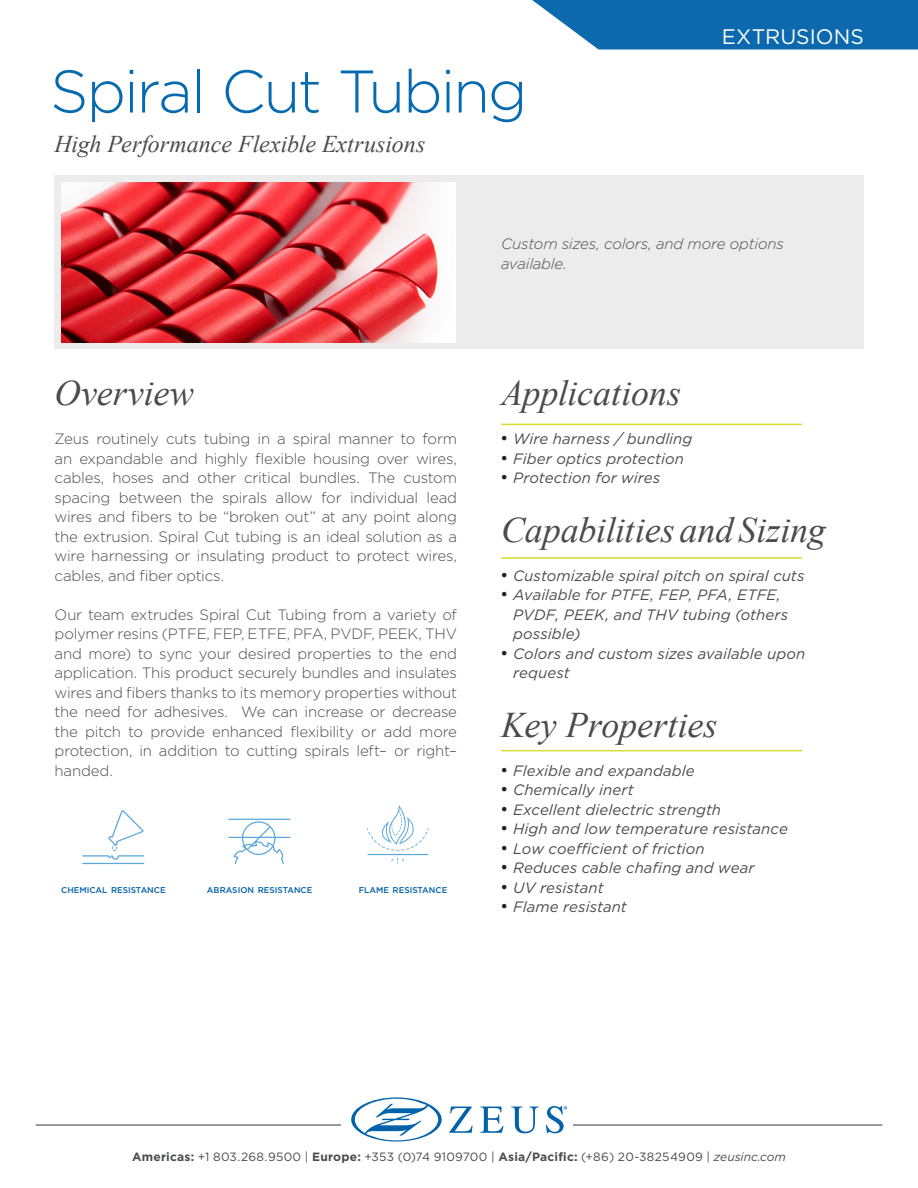
<style>
.page{position:relative;width:918px;height:1188px;background:#fff}
.page>*{position:absolute;margin:0;border:0;box-sizing:border-box;transform-origin:0 0}
.t1{font:300 60px "Gotham";letter-spacing:-.035em;color:#066ab1}
.t2{font:italic 36px "Times New Roman";letter-spacing:-.005em;color:#4a4b4b}
.t3{font:italic 24px "Times New Roman";letter-spacing:-.005em;color:#4a4b4b}
.t4{font:21px "Gotham";color:#fff}
.t5{font:300 15px/19.5px "Gotham";letter-spacing:-.015em;color:#4a4b4b;text-align:justify}
.t6{font:italic 15px/19.5px "Gotham";letter-spacing:.005em;color:#4a4b4b}
.t7{font:italic 300 15px/19.5px "Gotham";letter-spacing:-.01em;color:#4a4b4b}
.t8{font:12px "Gotham";letter-spacing:.025em;color:#4a4b4b}
.t9{font:500 8.4px "Gotham";color:#0161aa}
.s1{font-family:"Times New Roman";font-style:normal;font-size:18px;color:#231f20}
.s2{font-weight:700;color:#4b4c4c}
.s3{font-style:italic}
</style>
<div class="page">
<hr style="left:36px;top:1124px;width:846px;height:2px;background:#797a78">
<div style="left:341px;top:1101px;width:232px;height:35px;background:#fff"></div>
<svg style="left:449px;top:1107px;width:24px;height:26px"></svg>
<svg style="left:480px;top:1107px;width:24px;height:26px"></svg>
<svg style="left:511px;top:1107px;width:28px;height:26px"></svg>
<svg style="left:351px;top:1097px;width:91px;height:45px"></svg>
<svg style="left:546px;top:1106px;width:21px;height:27px"></svg>
<svg style="left:82px;top:810px;width:62px;height:54px"></svg>
<svg style="left:228px;top:819px;width:62px;height:45px"></svg>
<svg style="left:367px;top:805px;width:62px;height:59px"></svg>
<div style="left:55px;top:176px;width:809px;height:173px;background:#ebeceb"></div>
<hr style="left:501px;top:424px;width:301px;height:1px;background:#d5df30">
<hr style="left:501px;top:557px;width:301px;height:2px;background:#d5df30">
<hr style="left:501px;top:750px;width:301px;height:1px;background:#d5df30">
<img style="left:62px;top:182px;width:390px;height:161px">
<svg style="left:532px;top:0;width:386px;height:50px;background:#2477b5"></svg>
<p class="t1" style="left:50px;top:53px;width:479px">Spiral Cut Tubing</p>
<p class="t3" style="left:55px;top:127px;width:372px">High Performance Flexible Extrusions</p>
<p class="t4" style="left:722px;top:23px;width:144px">EXTRUSIONS</p>
<p class="t7" style="left:501px;top:234px;width:284px">Custom sizes, colors, and more options available.</p>
<p class="t2" style="left:55px;top:368px;width:141px">Overview</p>
<p class="t2" style="left:501px;top:368px;width:181px">Applications</p>
<p class="t5" style="left:55px;top:429px;width:404px">Zeus routinely cuts tubing in a spiral manner to form an expandable and highly flexible housing over wires, cables, hoses and other critical bundles. The custom spacing between the spirals allow for individual lead wires and fibers to be “broken out” at any point along the extrusion. Spiral Cut tubing is an ideal solution as a wire harnessing or insulating product to protect wires, cables, and fiber optics.</p>
<p class="t5" style="left:55px;top:604px;width:404px">Our team extrudes Spiral Cut Tubing from a variety of polymer resins (PTFE, FEP, ETFE, PFA, PVDF, PEEK, THV and more) to sync your desired properties to the end application. This product securely bundles and insulates wires and fibers thanks to its memory properties without the need for adhesives. We can increase or decrease the pitch to provide enhanced flexibility or add more protection, in addition to cutting spirals left– or right– handed.</p>
<p class="t9" style="left:61px;top:884px;width:106px">CHEMICAL RESISTANCE</p>
<p class="t9" style="left:207px;top:884px;width:107px">ABRASION RESISTANCE</p>
<p class="t9" style="left:359px;top:884px;width:90px">FLAME RESISTANCE</p>
<p class="t6" style="left:501px;top:429px;width:193px"><span class="s1">•</span> Wire harness / bundling</p>
<p class="t6" style="left:501px;top:448px;width:184px"><span class="s1">•</span> Fiber optics protection</p>
<p class="t6" style="left:501px;top:468px;width:161px"><span class="s1">•</span> Protection for wires</p>
<p class="t2" style="left:501px;top:505px;width:326px">Capabilities and Sizing</p>
<p class="t6" style="left:501px;top:565px;width:305px"><span class="s1">•</span> Customizable spiral pitch on spiral cuts</p>
<p class="t6" style="left:513px;top:585px;width:277px;text-indent:-12px"><span class="s1">•</span> Available for PTFE, FEP, PFA, ETFE,<br>PVDF, PEEK, and THV tubing (others possible)</p>
<p class="t6" style="left:513px;top:643px;width:294px;text-indent:-12px"><span class="s1">•</span> Colors and custom sizes available upon request</p>
<p class="t2" style="left:501px;top:700px;width:218px">Key Properties</p>
<p class="t6" style="left:501px;top:760px;width:195px"><span class="s1">•</span> Flexible and expandable</p>
<p class="t6" style="left:501px;top:780px;width:134px"><span class="s1">•</span> Chemically inert</p>
<p class="t6" style="left:501px;top:799px;width:222px"><span class="s1">•</span> Excellent dielectric strength</p>
<p class="t6" style="left:501px;top:819px;width:288px"><span class="s1">•</span> High and low temperature resistance</p>
<p class="t6" style="left:501px;top:838px;width:205px"><span class="s1">•</span> Low coefficient of friction</p>
<p class="t6" style="left:501px;top:858px;width:255px"><span class="s1">•</span> Reduces cable chafing and wear</p>
<p class="t6" style="left:501px;top:877px;width:104px"><span class="s1">•</span> UV resistant</p>
<p class="t6" style="left:501px;top:897px;width:127px"><span class="s1">•</span> Flame resistant</p>
<p class="t8" style="left:132px;top:1149px;width:655px"><span class="s2">Americas:</span> +1 803.268.9500 | <span class="s2">Europe:</span> +353 (0)74 9109700 | <span class="s2">Asia/Pacific:</span> (+86) 20-38254909 | <span class="s3">zeusinc.com</span></p>
</div>
